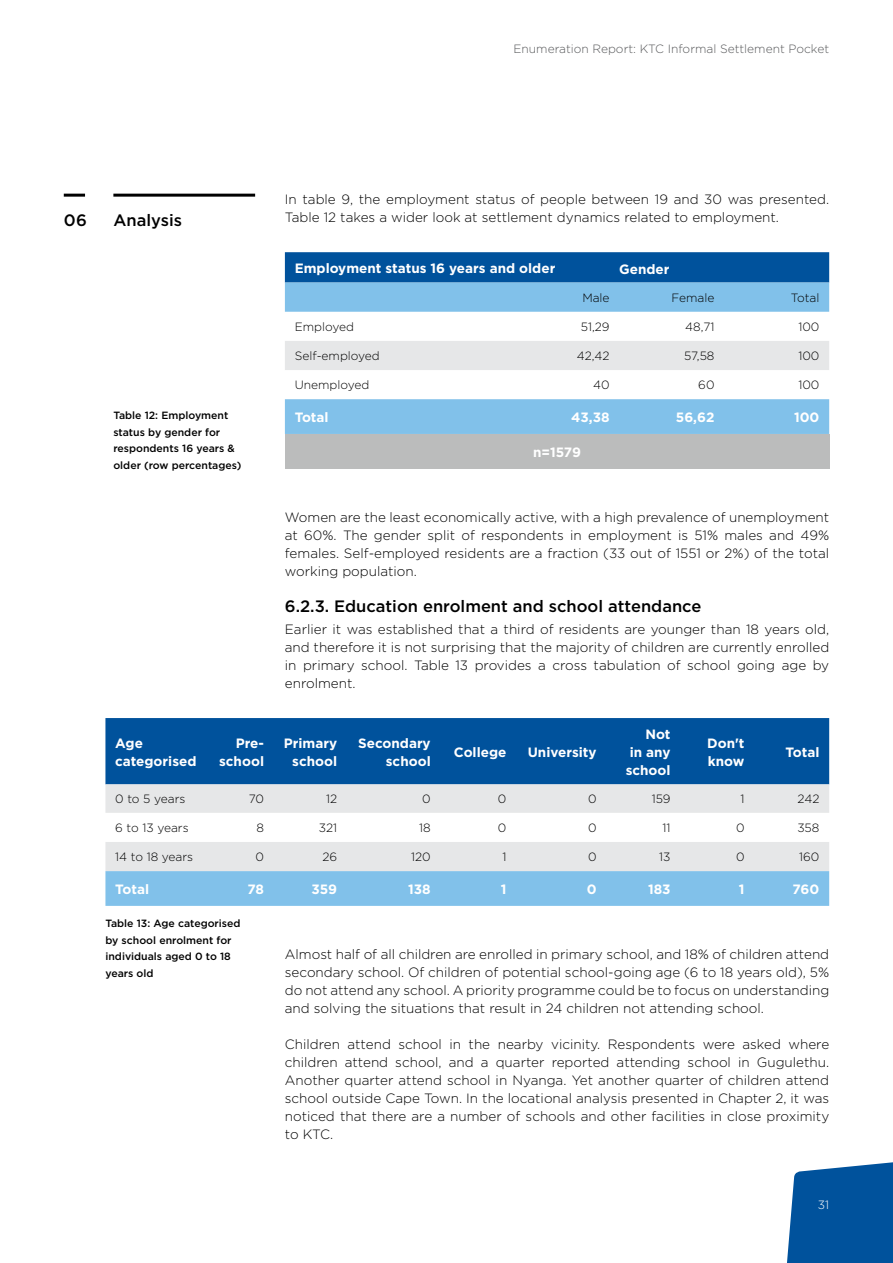
<style>
.page{position:relative;width:893px;height:1263px;background:#fff}
.page>*{position:absolute;margin:0;border:0;box-sizing:border-box;transform-origin:0 0}
.t1{font:500 16.5px "Gotham";color:#000}
.t2{font:300 13.5px/18px "Gotham";color:#000;text-align:justify}
.t3{font:700 13.5px/18px "Gotham";color:#fff;text-align:right}
.t4{font:300 12px "Gotham";color:#000}
.t5{font:300 12px "Gotham";color:#58595b}
.t6{font:300 12px "Gotham";color:#fff}
.t7{font:500 10.5px/16.5px "Gotham";color:#000}
</style>
<div class="page">
<svg style="left:787px;top:1162px;width:106px;height:101px;background:#1761a5"></svg>
<hr style="left:113px;top:194px;width:142px;height:3px;background:#000">
<hr style="left:64px;top:194px;width:21px;height:3px;background:#000">
<div style="left:285px;top:252px;width:544px;height:31px;background:#00529c"></div>
<svg style="left:285px;top:283px;width:544px;height:151px;fill:#83c2ea"></svg>
<div style="left:285px;top:341px;width:544px;height:29px;background:#e6e7e8"></div>
<div style="left:285px;top:434px;width:544px;height:35px;background:#bbbcbc"></div>
<div style="left:105px;top:718px;width:724px;height:66px;background:#00529c"></div>
<svg style="left:105px;top:784px;width:724px;height:87px;fill:#e6e7e8"></svg>
<div style="left:105px;top:871px;width:724px;height:35px;background:#81c1ea"></div>
<p class="t5" style="left:514px;top:41px;width:317px">Enumeration Report: KTC Informal Settlement Pocket</p>
<p class="t1" style="left:64px;top:210px;width:25px">06</p>
<p class="t1" style="left:113px;top:210px;width:70px">Analysis</p>
<p class="t7" style="left:113px;top:407px;width:130px">Table 12: Employment status by gender for respondents 16 years &amp; older (row percentages)</p>
<p class="t2" style="left:285px;top:190px;width:546px">In table 9, the employment status of people between 19 and 30 was presented.<br>Table 12 takes a wider look at settlement dynamics related to employment.</p>
<p class="t3" style="left:295px;top:259px;width:262px">Employment status 16 years and older</p>
<p class="t3" style="left:619px;top:260px;width:52px">Gender</p>
<p class="t4" style="left:582px;top:290px;width:29px">Male</p>
<p class="t4" style="left:671px;top:290px;width:44px">Female</p>
<p class="t4" style="left:791px;top:290px;width:30px">Total</p>
<p class="t4" style="left:295px;top:319px;width:61px">Employed</p>
<p class="t4" style="left:581px;top:319px;width:30px">51,29</p>
<p class="t4" style="left:685px;top:319px;width:31px">48,71</p>
<p class="t4" style="left:798px;top:319px;width:23px">100</p>
<p class="t4" style="left:295px;top:348px;width:87px">Self-employed</p>
<p class="t4" style="left:577px;top:348px;width:34px">42,42</p>
<p class="t4" style="left:684px;top:348px;width:32px">57,58</p>
<p class="t4" style="left:798px;top:348px;width:23px">100</p>
<p class="t4" style="left:295px;top:378px;width:76px">Unemployed</p>
<p class="t4" style="left:593px;top:378px;width:18px">40</p>
<p class="t4" style="left:698px;top:378px;width:18px">60</p>
<p class="t4" style="left:798px;top:378px;width:23px">100</p>
<p class="t3" style="left:295px;top:408px;width:35px">Total</p>
<p class="t3" style="left:571px;top:408px;width:40px">43,38</p>
<p class="t3" style="left:676px;top:408px;width:40px">56,62</p>
<p class="t3" style="left:794px;top:408px;width:27px">100</p>
<p class="t3" style="left:533px;top:443px;width:49px">n=1579</p>
<p class="t2" style="left:285px;top:508px;width:546px">Women are the least economically active, with a high prevalence of unemployment at 60%. The gender split of respondents in employment is 51% males and 49% females. Self-employed residents are a fraction (33 out of 1551 or 2%) of the total working population.</p>
<p class="t1" style="left:285px;top:595px;width:418px">6.2.3. Education enrolment and school attendance</p>
<p class="t2" style="left:285px;top:620px;width:546px">Earlier it was established that a third of residents are younger than 18 years old, and therefore it is not surprising that the majority of children are currently enrolled in primary school. Table 13 provides a cross tabulation of school going age by enrolment.</p>
<p class="t3" style="left:115px;top:734px;width:83px;text-align:left">Age categorised</p>
<p class="t3" style="left:219px;top:734px;width:46px">Pre&shy;school</p>
<p class="t3" style="left:284px;top:734px;width:55px">Primary school</p>
<p class="t3" style="left:358px;top:734px;width:74px">Secondary school</p>
<p class="t3" style="left:454px;top:743px;width:54px">College</p>
<p class="t3" style="left:528px;top:743px;width:70px">University</p>
<p class="t3" style="left:626px;top:725px;width:46px">Not<br>in any school</p>
<p class="t3" style="left:707px;top:734px;width:39px;text-align:left">Don't know</p>
<p class="t3" style="left:785px;top:743px;width:35px">Total</p>
<p class="t4" style="left:115px;top:791px;width:72px">0 to 5 years</p>
<p class="t4" style="left:249px;top:791px;width:17px">70</p>
<p class="t4" style="left:326px;top:791px;width:13px">12</p>
<p class="t4" style="left:422px;top:791px;width:10px">0</p>
<p class="t4" style="left:498px;top:791px;width:10px">0</p>
<p class="t4" style="left:588px;top:791px;width:10px">0</p>
<p class="t4" style="left:652px;top:791px;width:20px">159</p>
<p class="t4" style="left:741px;top:791px;width:6px">1</p>
<p class="t4" style="left:798px;top:791px;width:23px">242</p>
<p class="t4" style="left:115px;top:820px;width:75px">6 to 13 years</p>
<p class="t4" style="left:256px;top:820px;width:9px">8</p>
<p class="t4" style="left:319px;top:820px;width:20px">321</p>
<p class="t4" style="left:419px;top:820px;width:13px">18</p>
<p class="t4" style="left:498px;top:820px;width:10px">0</p>
<p class="t4" style="left:588px;top:820px;width:10px">0</p>
<p class="t4" style="left:662px;top:820px;width:10px">11</p>
<p class="t4" style="left:736px;top:820px;width:10px">0</p>
<p class="t4" style="left:797px;top:820px;width:24px">358</p>
<p class="t4" style="left:115px;top:849px;width:80px">14 to 18 years</p>
<p class="t4" style="left:256px;top:849px;width:10px">0</p>
<p class="t4" style="left:322px;top:849px;width:16px">26</p>
<p class="t4" style="left:411px;top:849px;width:21px">120</p>
<p class="t4" style="left:502px;top:849px;width:6px">1</p>
<p class="t4" style="left:588px;top:849px;width:10px">0</p>
<p class="t4" style="left:659px;top:849px;width:13px">13</p>
<p class="t4" style="left:736px;top:849px;width:10px">0</p>
<p class="t4" style="left:799px;top:849px;width:22px">160</p>
<p class="t3" style="left:115px;top:880px;width:35px">Total</p>
<p class="t3" style="left:247px;top:880px;width:18px">78</p>
<p class="t3" style="left:311px;top:880px;width:27px">359</p>
<p class="t3" style="left:408px;top:880px;width:24px">138</p>
<p class="t3" style="left:501px;top:880px;width:7px">1</p>
<p class="t3" style="left:587px;top:880px;width:11px">0</p>
<p class="t3" style="left:648px;top:880px;width:24px">183</p>
<p class="t3" style="left:739px;top:880px;width:7px">1</p>
<p class="t3" style="left:792px;top:880px;width:28px">760</p>
<p class="t7" style="left:105px;top:915px;width:137px">Table 13: Age categorised by school enrolment for individuals aged 0 to 18 years old</p>
<p class="t2" style="left:285px;top:945px;width:546px">Almost half of all children are enrolled in primary school, and 18% of children attend secondary school. Of children of potential school-going age (6 to 18 years old), 5% do not attend any school. A priority programme could be to focus on understanding and solving the situations that result in 24 children not attending school.</p>
<p class="t2" style="left:285px;top:1035px;width:546px">Children attend school in the nearby vicinity. Respondents were asked where children attend school, and a quarter reported attending school in Gugulethu.<br>Another quarter attend school in Nyanga. Yet another quarter of children attend school outside Cape Town. In the locational analysis presented in Chapter 2, it was noticed that there are a number of schools and other facilities in close proximity to KTC.</p>
<p class="t6" style="left:818px;top:1197px;width:13px">31</p>
</div>
